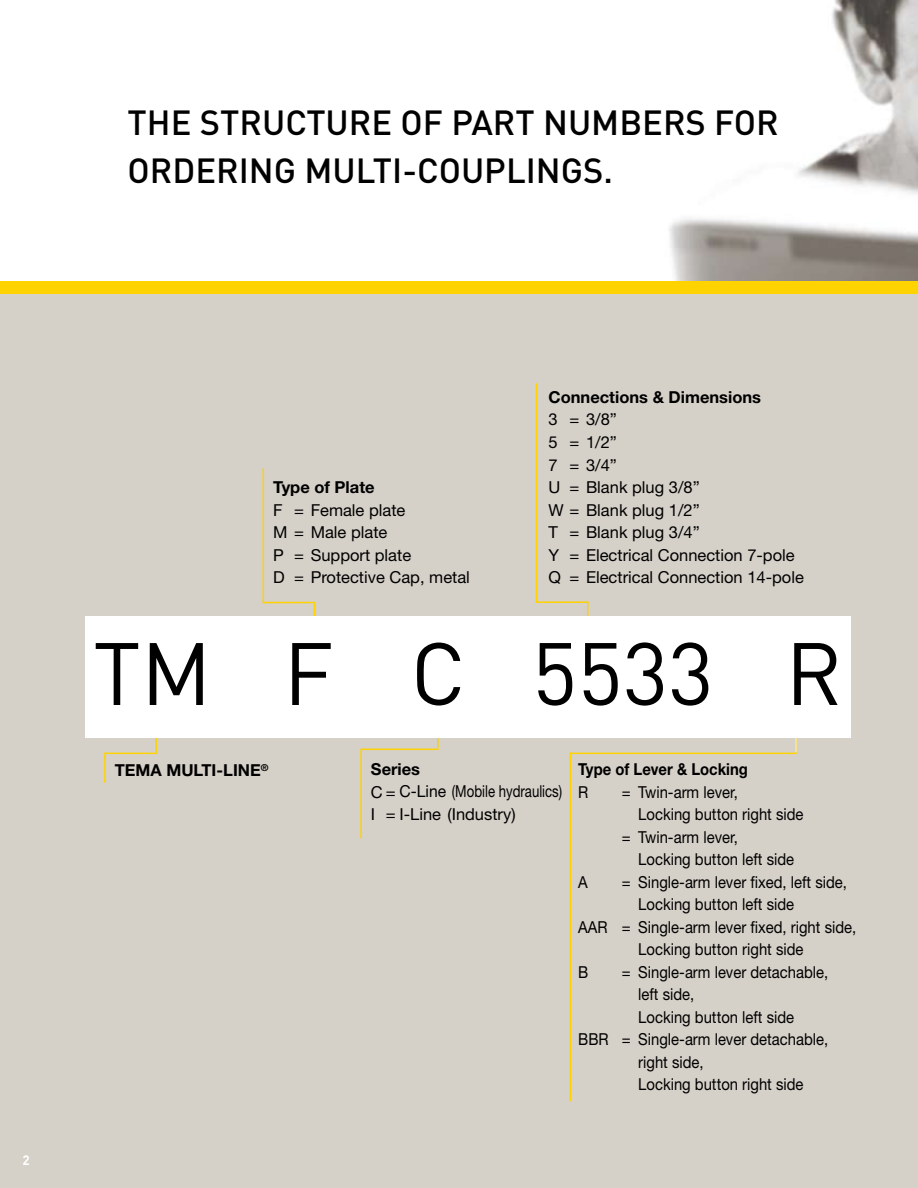
<style>
.page{position:relative;width:918px;height:1188px;background:#fff}
.page>*{position:absolute;margin:0;border:0;box-sizing:border-box;transform-origin:0 0}
.t1{font:87px "DIN";color:#000}
.t2{font:500 34.5px/48px "DIN";color:#000}
.t3{font:16.5px "Helvetica Neue LT Std";color:#000;scale:.9 1}
.t4{font:16.5px/22.5px "Helvetica Neue LT Std";color:#000}
.t5{font:700 16.5px "Helvetica Neue LT Std";color:#000}
.t6{font:700 16.5px "Helvetica Neue LT Std";color:#000;scale:.9 1}
.t7{font:700 13.5px "DIN";color:#fff}
</style>
<div class="page">
<div style="left:0;top:292px;width:918px;height:896px;background:#d5d0c8"></div>
<svg style="left:314px;top:603px;width:1px;height:14px"></svg>
<hr style="left:263px;top:602px;width:52px;height:1px;background:#ffd300">
<hr style="left:263px;top:468px;width:1px;height:135px;background:#ffd300">
<svg style="left:795px;top:738px;width:2px;height:15px"></svg>
<svg style="left:437px;top:738px;width:2px;height:11px"></svg>
<hr style="left:361px;top:749px;width:78px;height:1px;background:#ffd300">
<hr style="left:360px;top:749px;width:2px;height:89px;background:#ffd300">
<svg style="left:155px;top:738px;width:2px;height:15px"></svg>
<hr style="left:105px;top:753px;width:52px;height:1px;background:#ffd300">
<hr style="left:104px;top:753px;width:2px;height:30px;background:#ffd300">
<hr style="left:571px;top:753px;width:226px;height:1px;background:#ffd300">
<hr style="left:570px;top:753px;width:1px;height:348px;background:#ffd300">
<svg style="left:587px;top:603px;width:1px;height:14px"></svg>
<hr style="left:536px;top:601px;width:52px;height:2px;background:#ffd300">
<hr style="left:536px;top:383px;width:1px;height:220px;background:#ffd300">
<div style="left:85px;top:617px;width:765px;height:121px;background:#fff"></div>
<img style="left:669px;top:0;width:249px;height:281px">
<div style="left:0;top:281px;width:918px;height:12px;background:#ffd300"></div>
<h2 class="t2" style="left:128px;top:98px;width:653px">THE STRUCTURE OF PART NUMBERS FOR<br>ORDERING MULTI-COUPLINGS.</h2>
<p class="t7" style="left:22px;top:1152px;width:9px">2</p>
<p class="t5" style="left:273px;top:477px;width:103px">Type of Plate</p>
<p class="t4" style="left:273px;top:498px;width:198px">F = Female plate<br>M = Male plate<br>P = Support plate<br>D = Protective Cap, metal</p>
<p class="t5" style="left:549px;top:387px;width:214px">Connections &amp; Dimensions</p>
<p class="t4" style="left:549px;top:408px;width:257px">3 = 3/8”<br>5 = 1/2”<br>7 = 3/4”<br>U = Blank plug 3/8”<br>W = Blank plug 1/2”<br>T = Blank plug 3/4”<br>Y = Electrical Connection 7-pole<br>Q = Electrical Connection 14-pole</p>
<h1 class="t1" style="left:93px;top:619px;width:751px">TM F C 5533 R</h1>
<p class="t5" style="left:115px;top:760px;width:155px">TEMA Multi-Line<sup>®</sup></p>
<p class="t5" style="left:371px;top:759px;width:51px">Series</p>
<p class="t4" style="left:371px;top:780px;width:193px">C = C-Line (Mobile hydraulics)<br>I = I-Line (Industry)</p>
<p class="t6" style="left:578px;top:759px;width:190px">Type of Lever &amp; Locking</p>
<p class="t3" style="left:578px;top:782px;width:13px">R</p>
<p class="t3" style="left:622px;top:782px;width:130px">= Twin-arm lever,</p>
<p class="t3" style="left:638px;top:804px;width:185px">Locking button right side</p>
<p class="t3" style="left:622px;top:827px;width:130px">= Twin-arm lever,</p>
<p class="t3" style="left:638px;top:849px;width:175px">Locking button left side</p>
<p class="t3" style="left:578px;top:872px;width:12px">A</p>
<p class="t3" style="left:622px;top:872px;width:252px">= Single-arm lever fixed, left side,</p>
<p class="t3" style="left:638px;top:894px;width:175px">Locking button left side</p>
<p class="t3" style="left:578px;top:917px;width:310px">AAR = Single-arm lever fixed, right side,</p>
<p class="t3" style="left:638px;top:939px;width:185px">Locking button right side</p>
<p class="t3" style="left:578px;top:962px;width:13px">B</p>
<p class="t3" style="left:622px;top:962px;width:231px">= Single-arm lever detachable,</p>
<p class="t3" style="left:638px;top:984px;width:64px">left side,</p>
<p class="t3" style="left:638px;top:1007px;width:175px">Locking button left side</p>
<p class="t3" style="left:578px;top:1029px;width:279px">BBR = Single-arm lever detachable,</p>
<p class="t3" style="left:638px;top:1052px;width:74px">right side,</p>
<p class="t3" style="left:638px;top:1074px;width:185px">Locking button right side</p>
</div>
